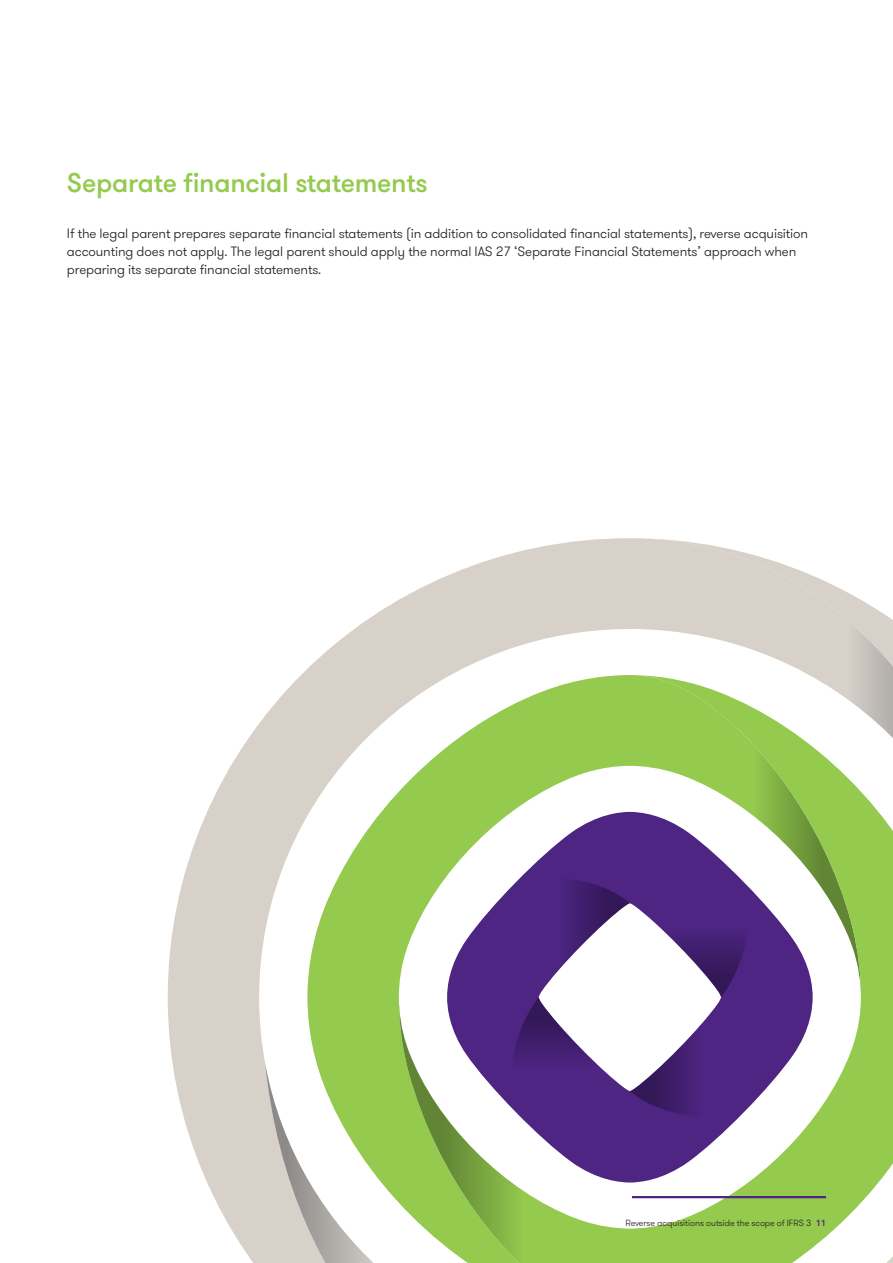
<style>
.page{position:relative;width:893px;height:1263px;background:#fff}
.page>*{position:absolute;margin:0;border:0;box-sizing:border-box;transform-origin:0 0}
._03_Headline_three_L{font:500 27px "GT Walsheim Pro";letter-spacing:-.01em;color:#94ca4e}
._11_Body_text{font:300 13.5px/18px "GT Walsheim Pro";letter-spacing:-.01em;color:#231f20}
._11_Body_text-2{font:300 9px "GT Walsheim Pro";letter-spacing:-.01em;color:#231f20}
.s1{font-weight:500;color:#4e2582}
</style>
<div class="page">
<svg style="left:168px;top:716px;width:97px;height:547px"></svg>
<svg style="left:265px;top:538px;width:628px;height:725px"></svg>
<svg style="left:307px;top:675px;width:92px;height:588px"></svg>
<svg style="left:399px;top:675px;width:494px;height:588px"></svg>
<svg style="left:447px;top:812px;width:366px;height:370px"></svg>
<svg style="left:512px;top:878px;width:236px;height:238px"></svg>
<hr style="left:632px;top:1196px;width:194px;height:2px;background:#4e2582">
<p class="_03_Headline_three_L" style="left:67px;top:166px;width:362px">Separate financial statements</p>
<p class="_11_Body_text" style="left:67px;top:224px;width:743px">If the legal parent prepares separate financial statements (in addition to consolidated financial statements), reverse acquisition accounting does not apply. The legal parent should apply the normal IAS 27 ‘Separate Financial Statements’ approach when preparing its separate financial statements.</p>
<p class="_11_Body_text-2" style="left:625px;top:1217px;width:202px">Reverse acquisitions outside the scope of IFRS 3 <span class="s1">11</span></p>
</div>
